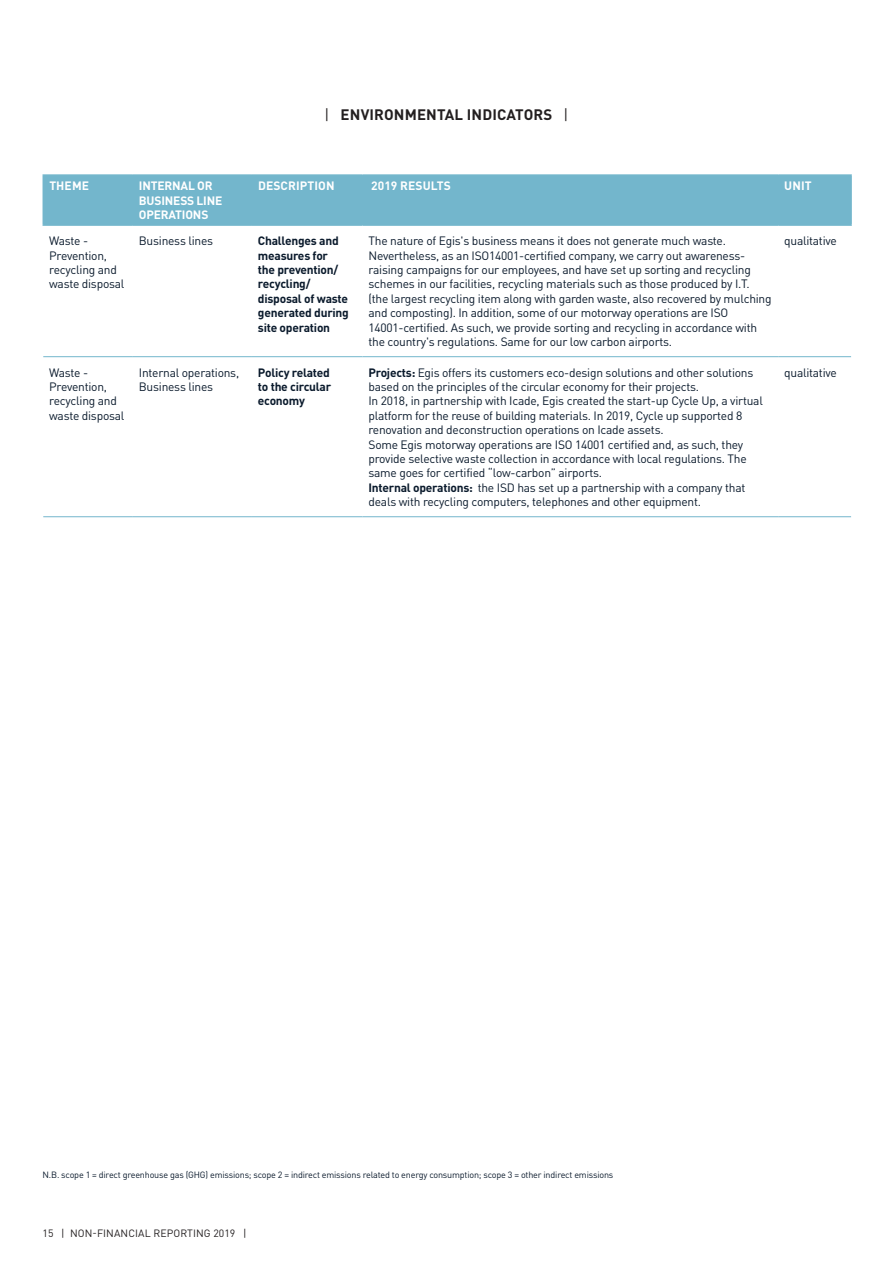
<style>
.page{position:relative;width:893px;height:1263px;background:#fff}
.page>*{position:absolute;margin:0;border:0;box-sizing:border-box;transform-origin:0 0}
.t1{font:700 15px "DIN Pro";letter-spacing:.01em;color:#231f20}
.t2{font:12px/14.4px "DIN Pro";letter-spacing:-.02em;color:#0a1a2c}
.t3{font:700 12px/14.4px "DIN Pro";letter-spacing:-.02em;color:#0a1a2c}
.t4{font:700 12px/14.4px "DIN Pro";letter-spacing:-.015em;color:#fff}
.t5{font:700 12px "DIN Pro";letter-spacing:.01em;color:#fff}
.t6{font:700 12px "DIN Pro";letter-spacing:.005em;color:#fff}
.t7{font:10.5px "DIN Pro";letter-spacing:.01em;color:#231f20}
.t8{font:9px "DIN Pro";letter-spacing:-.02em;color:#0a1a2c}
.s1{font-weight:400}
.s2{font-weight:700}
</style>
<div class="page">
<div style="left:44px;top:176px;width:806px;height:48px;background:#73b6cc"></div>
<hr style="left:43px;top:176px;width:1px;height:48px;background:#73b6cc">
<hr style="left:43px;top:174px;width:90px;height:2px;background:#73b6cc">
<hr style="left:133px;top:174px;width:119px;height:2px;background:#73b6cc">
<hr style="left:252px;top:174px;width:110px;height:2px;background:#73b6cc">
<hr style="left:362px;top:174px;width:416px;height:2px;background:#73b6cc">
<hr style="left:778px;top:174px;width:74px;height:2px;background:#73b6cc">
<hr style="left:132px;top:176px;width:2px;height:48px;background:#73b6cc">
<hr style="left:251px;top:176px;width:2px;height:48px;background:#73b6cc">
<hr style="left:362px;top:176px;width:1px;height:48px;background:#73b6cc">
<hr style="left:777px;top:176px;width:2px;height:48px;background:#73b6cc">
<hr style="left:850px;top:176px;width:2px;height:48px;background:#73b6cc">
<hr style="left:43px;top:224px;width:90px;height:2px;background:#73b6cc">
<hr style="left:133px;top:224px;width:119px;height:2px;background:#73b6cc">
<hr style="left:252px;top:224px;width:110px;height:2px;background:#73b6cc">
<hr style="left:362px;top:224px;width:416px;height:2px;background:#73b6cc">
<hr style="left:778px;top:224px;width:74px;height:2px;background:#73b6cc">
<hr style="left:43px;top:356px;width:90px;height:1px;background:#73b6cc">
<hr style="left:133px;top:356px;width:119px;height:1px;background:#73b6cc">
<hr style="left:43px;top:516px;width:90px;height:1px;background:#73b6cc">
<hr style="left:133px;top:516px;width:119px;height:1px;background:#73b6cc">
<hr style="left:252px;top:356px;width:110px;height:1px;background:#73b6cc">
<hr style="left:252px;top:516px;width:110px;height:1px;background:#73b6cc">
<hr style="left:362px;top:356px;width:416px;height:1px;background:#73b6cc">
<hr style="left:778px;top:356px;width:73px;height:1px;background:#73b6cc">
<hr style="left:362px;top:516px;width:416px;height:1px;background:#73b6cc">
<hr style="left:778px;top:516px;width:73px;height:1px;background:#73b6cc">
<p class="t1" style="left:324px;top:103px;width:245px"><span class="s1">|</span> ENVIRONMENTAL INDICATORS <span class="s1">|</span></p>
<p class="t4" style="left:49px;top:178px;width:41px">THEME</p>
<p class="t4" style="left:139px;top:178px;width:85px">INTERNAL OR<br>BUSINESS LINE<br>OPERATIONS</p>
<p class="t5" style="left:258px;top:177px;width:78px">DESCRIPTION</p>
<p class="t6" style="left:371px;top:177px;width:81px">2019 RESULTS</p>
<p class="t4" style="left:784px;top:178px;width:29px">UNIT</p>
<p class="t2" style="left:49px;top:233px;width:77px">Waste -<br>Prevention, recycling and waste disposal</p>
<p class="t2" style="left:139px;top:233px;width:76px">Business lines</p>
<p class="t3" style="left:258px;top:233px;width:92px">Challenges and measures for<br>the prevention/ recycling/ disposal of waste generated during site operation</p>
<p class="t2" style="left:368px;top:233px;width:405px">The nature of Egis's business means it does not generate much waste.<br>Nevertheless, as an ISO14001-certified company, we carry out awareness&shy;raising campaigns for our employees, and have set up sorting and recycling schemes in our facilities, recycling materials such as those produced by I.T. (the largest recycling item along with garden waste, also recovered by mulching and composting). In addition, some of our motorway operations are ISO 14001-certified. As such, we provide sorting and recycling in accordance with the country's regulations. Same for our low carbon airports.</p>
<p class="t2" style="left:784px;top:233px;width:54px">qualitative</p>
<p class="t2" style="left:49px;top:364px;width:77px">Waste -<br>Prevention, recycling and waste disposal</p>
<p class="t2" style="left:139px;top:364px;width:102px">Internal operations,<br>Business lines</p>
<p class="t3" style="left:258px;top:364px;width:75px;text-align:justify">Policy related to the circular economy</p>
<p class="t2" style="left:368px;top:364px;width:396px"><span class="s2">Projects:</span> Egis offers its customers eco-design solutions and other solutions based on the principles of the circular economy for their projects.<br>In 2018, in partnership with Icade, Egis created the start-up Cycle Up, a virtual platform for the reuse of building materials. In 2019, Cycle up supported 8 renovation and deconstruction operations on Icade assets.<br>Some Egis motorway operations are ISO 14001 certified and, as such, they provide selective waste collection in accordance with local regulations. The same goes for certified “low-carbon” airports.<br><span class="s2">Internal operations:</span> the ISD has set up a partnership with a company that deals with recycling computers, telephones and other equipment.</p>
<p class="t2" style="left:784px;top:364px;width:54px">qualitative</p>
<p class="t8" style="left:43px;top:1168px;width:572px">N.B. scope 1 = direct greenhouse gas (GHG) emissions; scope 2 = indirect emissions related to energy consumption; scope 3 = other indirect emissions</p>
<p class="t7" style="left:43px;top:1225px;width:206px">15 | NON-FINANCIAL REPORTING 2019 |</p>
</div>
